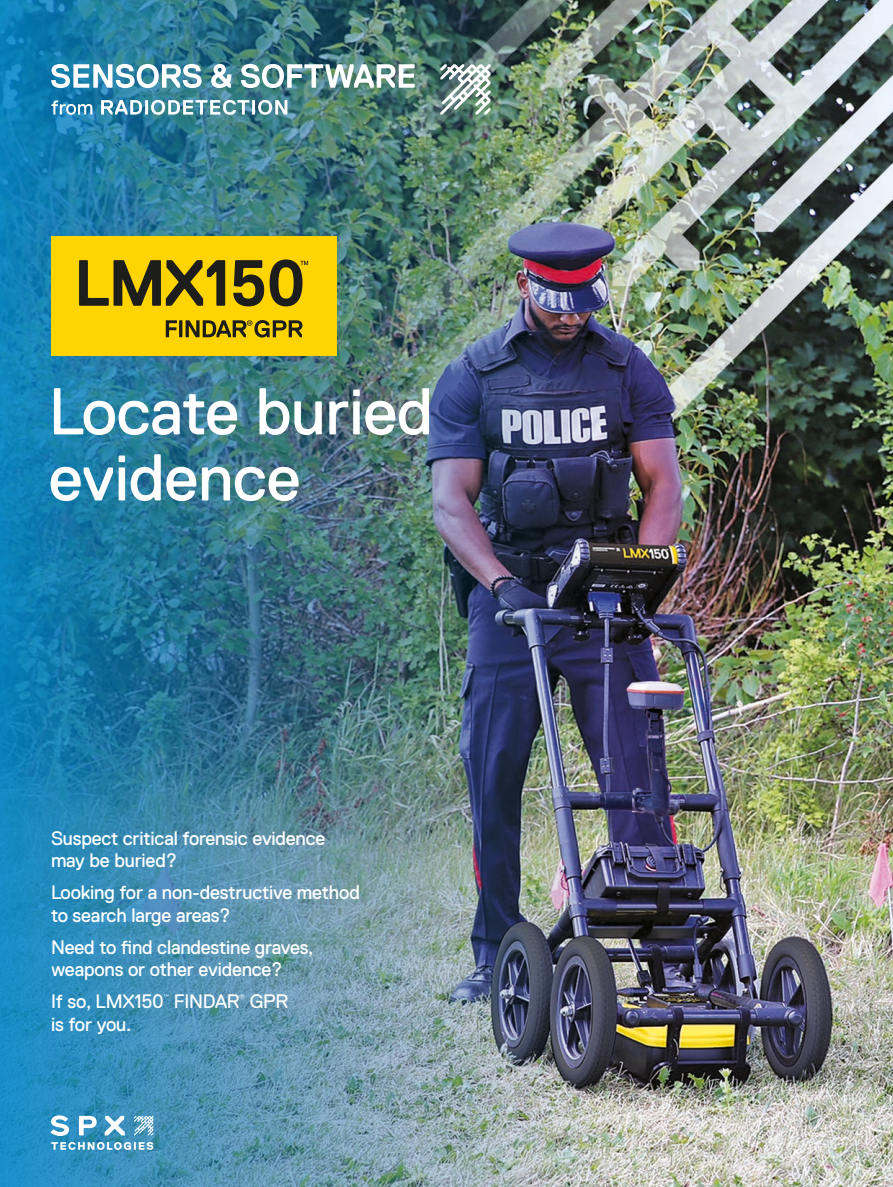
<style>
.page{position:relative;width:893px;height:1187px;background:#fff}
.page>*{position:absolute;margin:0;border:0;box-sizing:border-box;transform-origin:0 0}
.t1{font:66px/66px "Replica Std";letter-spacing:-.005em;color:#fff}
.t2{font:19.5px/22.5px "Replica Std";letter-spacing:-.01em;color:#fff}
.t3{font:300 6.9px "Replica Std";color:#fff}
</style>
<div class="page">
<img style="left:625px;top:0;width:268px;height:1186px">
<img style="left:0;top:0;width:625px;height:1186px">
<svg style="left:51px;top:100px;width:41px;height:15px"></svg>
<svg style="left:101px;top:100px;width:186px;height:15px"></svg>
<svg style="left:440px;top:64px;width:51px;height:50px"></svg>
<svg style="left:51px;top:64px;width:151px;height:24px"></svg>
<svg style="left:211px;top:64px;width:20px;height:24px"></svg>
<img style="left:241px;top:64px;width:174px;height:24px">
<div style="left:51px;top:236px;width:285px;height:119px;background:#ffd400"></div>
<svg style="left:79px;top:260px;width:146px;height:46px"></svg>
<svg style="left:233px;top:260px;width:31px;height:46px"></svg>
<svg style="left:270px;top:259px;width:38px;height:47px"></svg>
<svg style="left:166px;top:320px;width:136px;height:17px"></svg>
<svg style="left:50px;top:1115px;width:19px;height:20px"></svg>
<svg style="left:79px;top:1115px;width:18px;height:20px"></svg>
<svg style="left:105px;top:1115px;width:20px;height:20px"></svg>
<svg style="left:134px;top:1115px;width:19px;height:20px"></svg>
<svg style="left:51px;top:1141px;width:102px;height:8px"></svg>
<h1 class="t1" style="left:49px;top:379px;width:386px">Locate buried evidence</h1>
<p class="t2" style="left:51px;top:826px;width:276px">Suspect critical forensic evidence may be buried?</p>
<p class="t2" style="left:51px;top:881px;width:310px">Looking for a non-destructive method to search large areas?</p>
<p class="t2" style="left:51px;top:935px;width:264px">Need to find clandestine graves, weapons or other evidence?</p>
<p class="t2" style="left:51px;top:990px;width:114px">If so, LMX150</p>
<p class="t3" style="left:163px;top:992px;width:7px">™</p>
<p class="t2" style="left:174px;top:990px;width:68px">FINDAR</p>
<p class="t3" style="left:240px;top:992px;width:7px">®</p>
<p class="t2" style="left:250px;top:990px;width:40px">GPR</p>
<p class="t2" style="left:51px;top:1012px;width:82px">is for you.</p>
</div>
